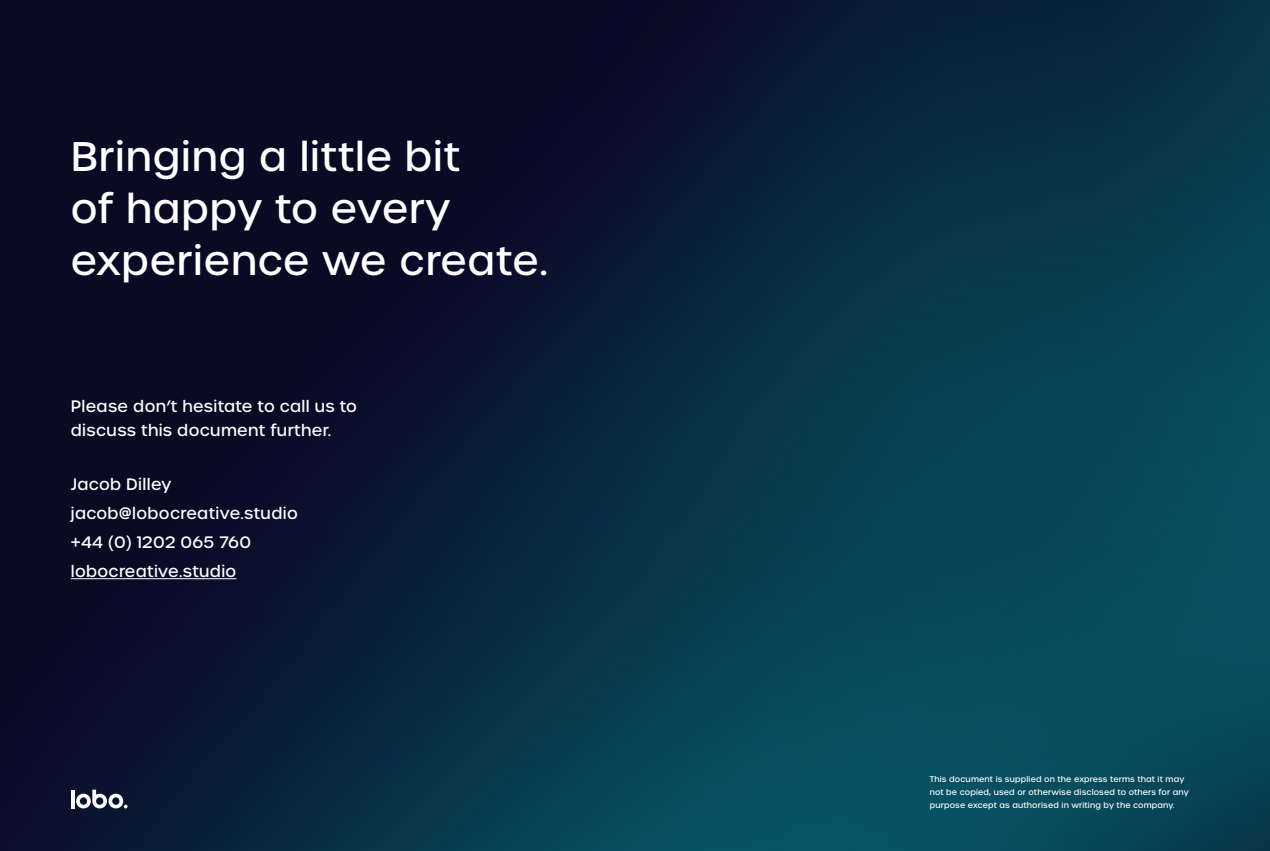
<style>
.page{position:relative;width:1270px;height:851px;background:#fff}
.page>*{position:absolute;margin:0;border:0;box-sizing:border-box;transform-origin:0 0}
.t1{font:500 40px/52px "Urbane";letter-spacing:.02em;color:#fff}
.t2{font:500 16px/29px "Urbane";letter-spacing:.02em;color:#fff}
.t3{font:500 8px/13px "Urbane";letter-spacing:.02em;color:#fff}
</style>
<div class="page">
<img style="left:0;top:0;width:1270px;height:850px">
<hr style="left:71px;top:789px;width:4px;height:19px;background:#fff">
<svg style="left:76px;top:789px;width:52px;height:19px"></svg>
<hr style="left:71px;top:578px;width:165px;height:1px;background:#fff">
<h1 class="t1" style="left:71px;top:130px;width:479px">Bringing a little bit<br>of happy to every experience we create.</h1>
<h2 class="t2" style="left:71px;top:394px;width:288px;line-height:24px">Please don’t hesitate to call us to discuss this document further.</h2>
<h2 class="t2" style="left:71px;top:469px;width:228px">Jacob Dilley jacob@lobocreative.studio +44 (0) 1202 065 760 lobocreative.studio</h2>
<p class="t3" style="left:930px;top:773px;width:260px">This document is supplied on the express terms that it may not be copied, used or otherwise disclosed to others for any purpose except as authorised in writing by the company.</p>
</div>
